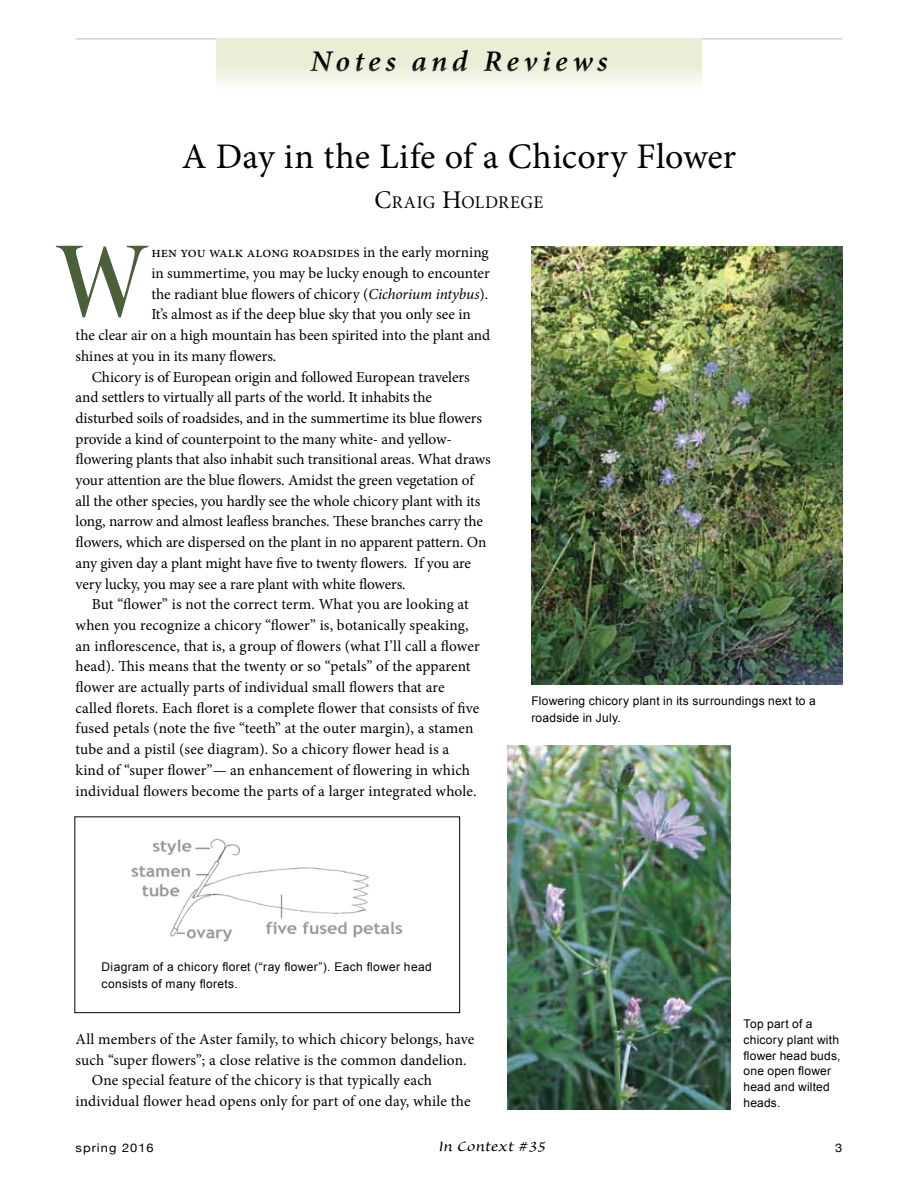
<style>
.page{position:relative;width:918px;height:1188px;background:#fff}
.page>*{position:absolute;margin:0;border:0;box-sizing:border-box;transform-origin:0 0}
.t1{font:108px "Minion Pro Semibold Disp";color:#49603b;scale:.93 1}
.t2{font:36px "Minion Pro";letter-spacing:.015em;color:#000}
.t3{font:italic 600 30px "Minion Pro";letter-spacing:.15em;color:#000}
.t4{font:18px "Sanvito";color:#000;scale:1.05 1}
.t5{font:17.85px "Minion";letter-spacing:.025em;color:#000}
.t6{font:15.3px "Minion Pro";letter-spacing:-.005em;color:#000}
.t7{font:12px/15.8px "Arial";letter-spacing:.02em;color:#000}
.t8{font:12px "Helvetica Neue";letter-spacing:.08em;color:#000;scale:1.07 1}
.s1{font-size:25.5px}
.s2{font-style:italic}
</style>
<div class="page">
<hr style="left:76px;top:39px;width:766px;height:1px;background:#b6b8ba">
<img style="left:531px;top:246px;width:311px;height:439px">
<img style="left:131px;top:838px;width:272px;height:104px">
<img style="left:507px;top:745px;width:223px;height:364px">
<div style="left:74px;top:816px;width:386px;height:197px;border:1px solid #000"></div>
<div style="left:216px;top:38px;width:486px;height:53px;background:linear-gradient(to bottom,#e6e9cc,#f8f9f3)"></div>
<h3 class="t3" style="left:311px;top:40px;width:298px">Notes and Reviews</h3>
<h2 class="t2" style="left:182px;top:132px;width:556px">A Day in the Life of a Chicory Flower</h2>
<p class="t5" style="left:375px;top:194px;width:170px"><span class="s1">C</span>RAIG <span class="s1">H</span>OLDREGE</p>
<p class="t6" style="left:151px;top:242px;width:339px">hen you walk along roadsides in the early morning</p>
<p class="t6" style="left:151px;top:263px;width:340px">in summertime, you may be lucky enough to encounter</p>
<p class="t6" style="left:151px;top:284px;width:339px">the radiant blue flowers of chicory (<span class="s2">Cichorium intybus</span>).</p>
<p class="t6" style="left:151px;top:304px;width:321px">It’s almost as if the deep blue sky that you only see in</p>
<p class="t6" style="left:76px;top:325px;width:416px">the clear air on a high mountain has been spirited into the plant and</p>
<p class="t6" style="left:76px;top:346px;width:202px">shines at you in its many flowers.</p>
<p class="t6" style="left:92px;top:366px;width:379px">Chicory is of European origin and followed European travelers</p>
<p class="t6" style="left:76px;top:387px;width:358px">and settlers to virtually all parts of the world. It inhabits the</p>
<p class="t6" style="left:76px;top:408px;width:408px">disturbed soils of roadsides, and in the summertime its blue flowers</p>
<p class="t6" style="left:76px;top:429px;width:378px">provide a kind of counterpoint to the many white- and yellow-</p>
<p class="t6" style="left:76px;top:449px;width:417px">flowering plants that also inhabit such transitional areas. What draws</p>
<p class="t6" style="left:76px;top:470px;width:401px">your attention are the blue flowers. Amidst the green vegetation of</p>
<p class="t6" style="left:76px;top:491px;width:406px">all the other species, you hardly see the whole chicory plant with its</p>
<p class="t6" style="left:76px;top:511px;width:409px">long, narrow and almost leafless branches. These branches carry the</p>
<p class="t6" style="left:76px;top:532px;width:412px">flowers, which are dispersed on the plant in no apparent pattern. On</p>
<p class="t6" style="left:76px;top:553px;width:397px">any given day a plant might have five to twenty flowers. If you are</p>
<p class="t6" style="left:76px;top:573px;width:332px">very lucky, you may see a rare plant with white flowers.</p>
<p class="t6" style="left:92px;top:594px;width:379px">But “flower” is not the correct term. What you are looking at</p>
<p class="t6" style="left:76px;top:615px;width:395px">when you recognize a chicory “flower” is, botanically speaking,</p>
<p class="t6" style="left:76px;top:636px;width:406px">an inflorescence, that is, a group of flowers (what I’ll call a flower</p>
<p class="t6" style="left:76px;top:656px;width:396px">head). This means that the twenty or so “petals” of the apparent</p>
<p class="t6" style="left:76px;top:677px;width:370px">flower are actually parts of individual small flowers that are</p>
<p class="t6" style="left:76px;top:698px;width:405px">called florets. Each floret is a complete flower that consists of five</p>
<p class="t6" style="left:76px;top:718px;width:399px">fused petals (note the five “teeth” at the outer margin), a stamen</p>
<p class="t6" style="left:76px;top:739px;width:375px">tube and a pistil (see diagram). So a chicory flower head is a</p>
<p class="t6" style="left:76px;top:760px;width:396px">kind of “super flower”— an enhancement of flowering in which</p>
<p class="t6" style="left:76px;top:780px;width:402px">individual flowers become the parts of a larger integrated whole.</p>
<h1 class="t1" style="left:56px;top:212px;width:100px">W</h1>
<p class="t7" style="left:531px;top:693px;width:286px;line-height:16.5px">Flowering chicory plant in its surroundings next to a roadside in July.</p>
<p class="t7" style="left:102px;top:959px;width:332px;line-height:16.5px">Diagram of a chicory floret (“ray flower”). Each flower head consists of many florets.</p>
<p class="t6" style="left:76px;top:1029px;width:400px">All members of the Aster family, to which chicory belongs, have</p>
<p class="t6" style="left:76px;top:1050px;width:393px">such “super flowers”; a close relative is the common dandelion.</p>
<p class="t6" style="left:92px;top:1070px;width:342px">One special feature of the chicory is that typically each</p>
<p class="t6" style="left:76px;top:1091px;width:396px">individual flower head opens only for part of one day, while the</p>
<p class="t7" style="left:744px;top:1016px;width:98px">Top part of a chicory plant with flower head buds, one open flower head and wilted heads.</p>
<p class="t8" style="left:76px;top:1137px;width:74px">spring 2016</p>
<p class="t4" style="left:438px;top:1138px;width:105px">In Context #35</p>
<p class="t8" style="left:835px;top:1137px;width:8px">3</p>
</div>
